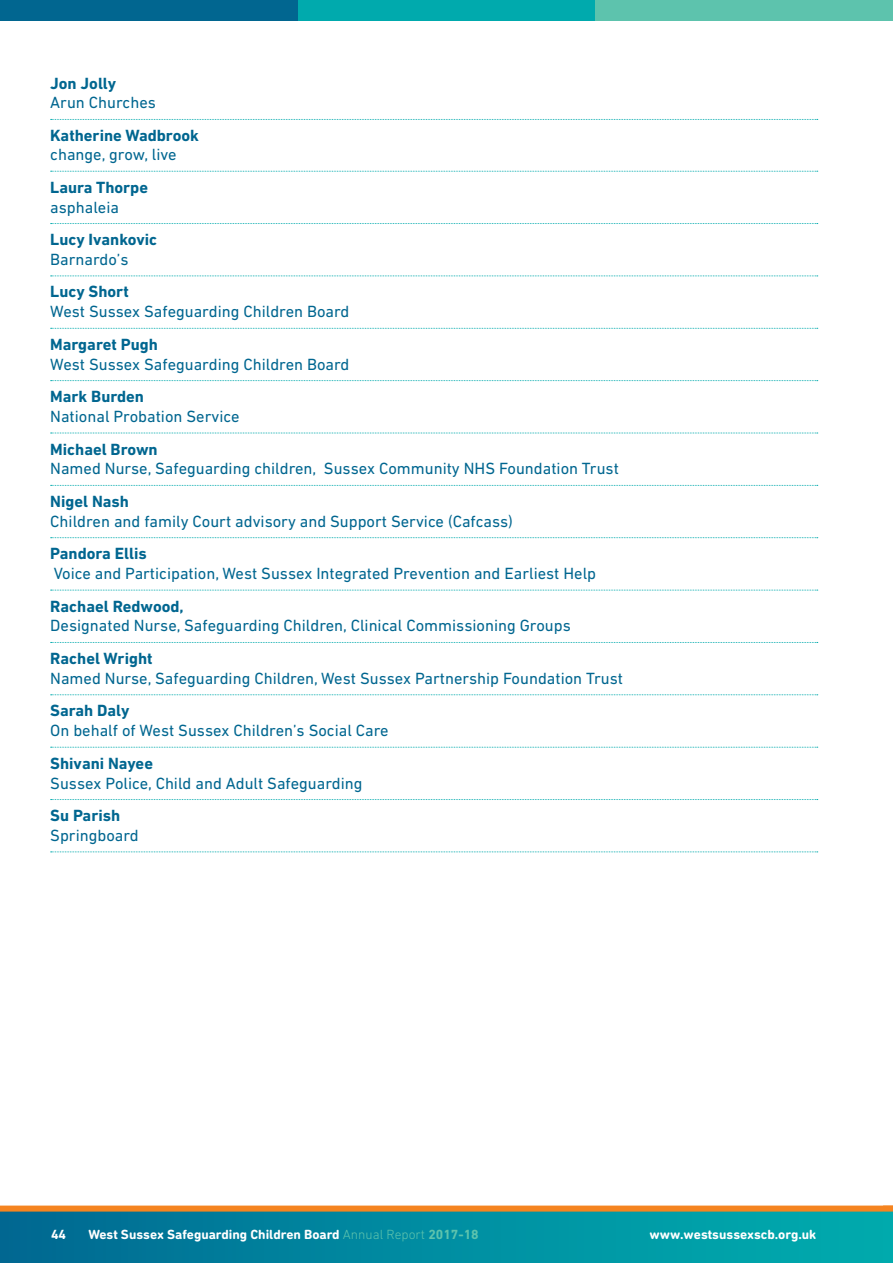
<style>
.page{position:relative;width:893px;height:1263px;background:#fff}
.page>*{position:absolute;margin:0;border:0;box-sizing:border-box;transform-origin:0 0}
.t1{font:16.5px "DIN Next LT Pro";color:#016690}
.t2{font:700 16.5px "DIN Next LT Pro";color:#016690}
.t3{font:700 13.5px "DIN Next Rounded LT Pro";color:#fff}
.t4{font:700 13.5px "DIN Next LT Pro";color:#fff}
.s1{font-family:"DIN Next LT Pro";font-weight:300;color:#5dc3ad}
.s2{font-family:"DIN Next LT Pro";color:#5dc3ad}
</style>
<div class="page">
<div style="left:0;top:1211px;width:893px;height:52px;background:linear-gradient(to right,#006a93,#00afaf)"></div>
<div style="left:0;top:1205px;width:893px;height:6px;background:#f58420"></div>
<div style="left:883px;top:1211px;width:10px;height:52px;background:#00aaad"></div>
<div style="left:0;top:0;width:298px;height:20px;background:#016690"></div>
<div style="left:298px;top:0;width:297px;height:20px;background:#00aaad"></div>
<div style="left:595px;top:0;width:298px;height:20px;background:#5dc3ad"></div>
<svg style="left:51px;top:119px;width:767px;height:1px"></svg>
<svg style="left:51px;top:171px;width:767px;height:1px"></svg>
<svg style="left:51px;top:223px;width:767px;height:1px"></svg>
<svg style="left:51px;top:276px;width:767px;height:1px"></svg>
<svg style="left:51px;top:328px;width:767px;height:1px"></svg>
<svg style="left:51px;top:380px;width:767px;height:1px"></svg>
<svg style="left:51px;top:433px;width:767px;height:1px"></svg>
<svg style="left:51px;top:485px;width:767px;height:1px"></svg>
<svg style="left:51px;top:537px;width:767px;height:1px"></svg>
<svg style="left:51px;top:590px;width:767px;height:1px"></svg>
<svg style="left:51px;top:642px;width:767px;height:1px"></svg>
<svg style="left:51px;top:694px;width:767px;height:1px"></svg>
<svg style="left:51px;top:747px;width:767px;height:1px"></svg>
<svg style="left:51px;top:799px;width:767px;height:1px"></svg>
<svg style="left:51px;top:851px;width:767px;height:1px"></svg>
<p class="t2" style="left:50px;top:74px;width:67px">Jon Jolly</p>
<p class="t1" style="left:50px;top:93px;width:107px">Arun Churches</p>
<p class="t2" style="left:50px;top:125px;width:150px">Katherine Wadbrook</p>
<p class="t1" style="left:50px;top:145px;width:128px">change, grow, live</p>
<p class="t2" style="left:50px;top:177px;width:99px">Laura Thorpe</p>
<p class="t1" style="left:50px;top:197px;width:70px">asphaleia</p>
<p class="t2" style="left:50px;top:230px;width:108px">Lucy Ivankovic</p>
<p class="t1" style="left:50px;top:250px;width:80px">Barnardo’s</p>
<p class="t2" style="left:50px;top:282px;width:80px">Lucy Short</p>
<p class="t1" style="left:50px;top:302px;width:301px">West Sussex Safeguarding Children Board</p>
<p class="t2" style="left:50px;top:335px;width:109px">Margaret Pugh</p>
<p class="t1" style="left:50px;top:354px;width:301px">West Sussex Safeguarding Children Board</p>
<p class="t2" style="left:50px;top:387px;width:95px">Mark Burden</p>
<p class="t1" style="left:50px;top:407px;width:191px">National Probation Service</p>
<p class="t2" style="left:50px;top:439px;width:109px">Michael Brown</p>
<p class="t1" style="left:50px;top:459px;width:570px">Named Nurse, Safeguarding children, Sussex Community NHS Foundation Trust</p>
<p class="t2" style="left:50px;top:492px;width:80px">Nigel Nash</p>
<p class="t1" style="left:50px;top:512px;width:464px">Children and family Court advisory and Support Service (Cafcass)</p>
<p class="t2" style="left:50px;top:544px;width:98px">Pandora Ellis</p>
<p class="t1" style="left:54px;top:564px;width:544px">Voice and Participation, West Sussex Integrated Prevention and Earliest Help</p>
<p class="t2" style="left:50px;top:596px;width:135px">Rachael Redwood,</p>
<p class="t1" style="left:50px;top:616px;width:522px">Designated Nurse, Safeguarding Children, Clinical Commissioning Groups</p>
<p class="t2" style="left:50px;top:649px;width:104px">Rachel Wright</p>
<p class="t1" style="left:50px;top:669px;width:574px">Named Nurse, Safeguarding Children, West Sussex Partnership Foundation Trust</p>
<p class="t2" style="left:50px;top:701px;width:81px">Sarah Daly</p>
<p class="t1" style="left:50px;top:721px;width:340px">On behalf of West Sussex Children’s Social Care</p>
<p class="t2" style="left:50px;top:753px;width:104px">Shivani Nayee</p>
<p class="t1" style="left:50px;top:773px;width:314px">Sussex Police, Child and Adult Safeguarding</p>
<p class="t2" style="left:50px;top:806px;width:71px">Su Parish</p>
<p class="t1" style="left:50px;top:826px;width:90px">Springboard</p>
<p class="t4" style="left:51px;top:1227px;width:17px">44</p>
<p class="t3" style="left:88px;top:1227px;width:392px">West Sussex Safeguarding Children Board <span class="s1">Annual Report</span> <span class="s2">2017-18</span></p>
<p class="t3" style="left:650px;top:1227px;width:168px">www.westsussexscb.org.uk</p>
</div>
